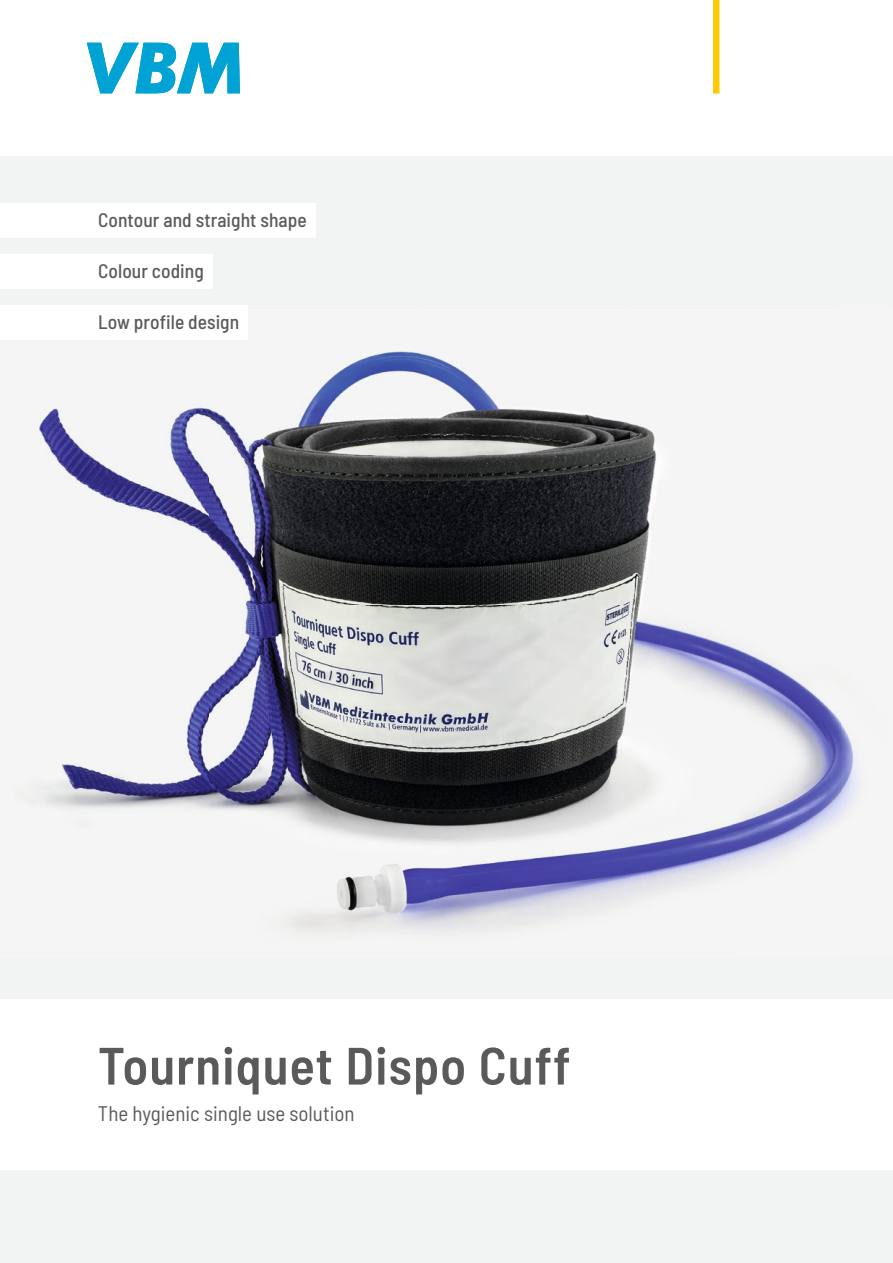
<style>
.page{position:relative;width:893px;height:1263px;background:#fff}
.page>*{position:absolute;margin:0;border:0;box-sizing:border-box;transform-origin:0 0}
.t1{font:600 semi-condensed 52.5px "Barlow";letter-spacing:.02em;color:#5a5a5a}
.t2{font:semi-condensed 21px "Barlow";color:#5a5a5a}
.t3{font:500 semi-condensed 19.5px "Barlow";color:#5a5a5a}
</style>
<div class="page">
<div style="left:713px;top:0;width:6px;height:94px;background:#fdc900"></div>
<div style="left:0;top:156px;width:893px;height:1107px;background:#f2f3f3"></div>
<img style="left:0;top:339px;width:854px;height:591px">
<svg style="left:87px;top:43px;width:153px;height:50px"></svg>
<div style="left:0;top:999px;width:893px;height:170px;background:#fff"></div>
<div style="left:0;top:203px;width:315px;height:34px;background:#fff"></div>
<div style="left:0;top:254px;width:212px;height:34px;background:#fff"></div>
<div style="left:0;top:305px;width:248px;height:34px;background:#fff"></div>
<p class="t3" style="left:98px;top:208px;width:210px">Contour and straight shape</p>
<p class="t3" style="left:98px;top:259px;width:107px">Colour coding</p>
<p class="t3" style="left:98px;top:310px;width:143px">Low profile design</p>
<h1 class="t1" style="left:98px;top:1033px;width:474px">Tourniquet Dispo Cuff</h1>
<p class="t2" style="left:98px;top:1100px;width:258px">The hygienic single use solution</p>
</div>
